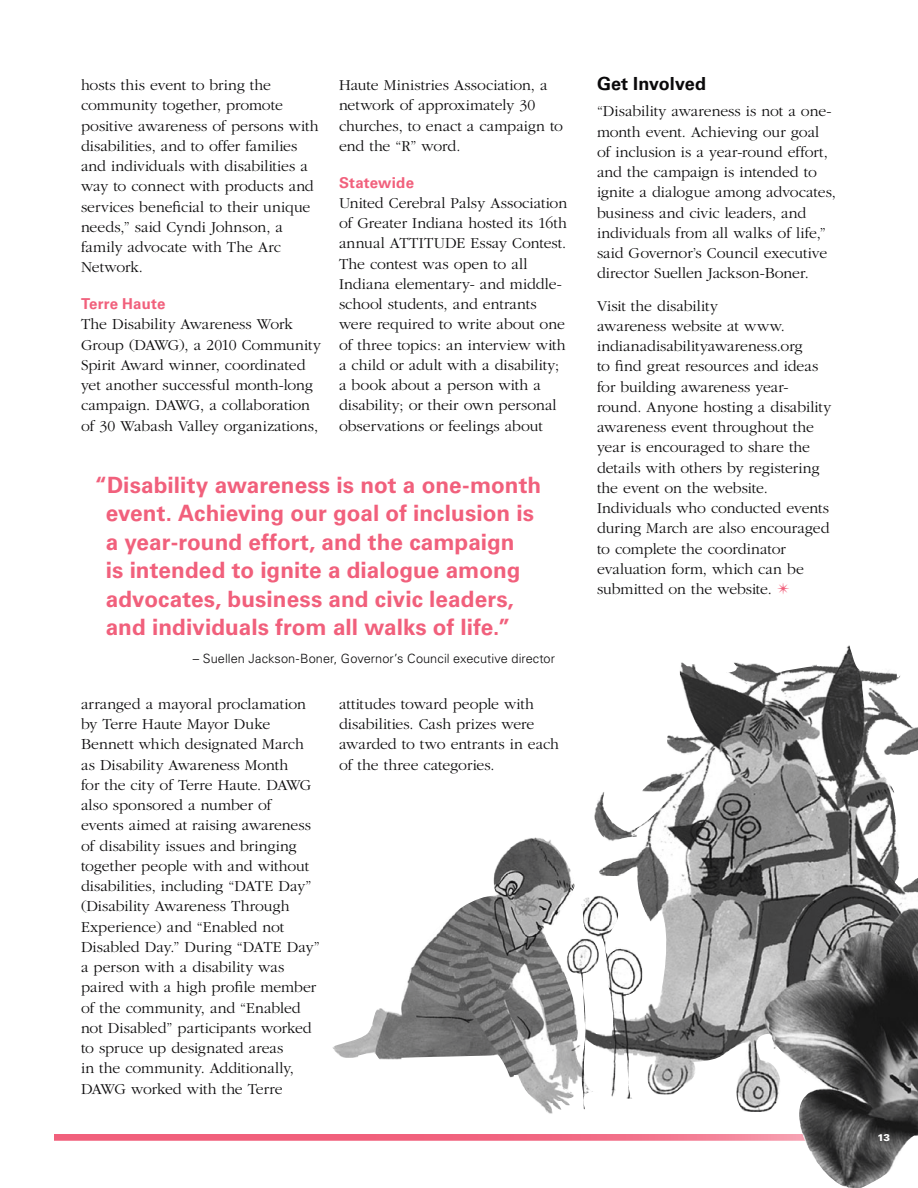
<style>
.page{position:relative;width:918px;height:1188px;background:#fff}
.page>*{position:absolute;margin:0;border:0;box-sizing:border-box;transform-origin:0 0}
.t1{font:700 22.5px/28.5px "Univers";letter-spacing:.005em;color:#f1607c}
.t2{font:700 18px "Univers";letter-spacing:.005em;color:#0b0a0b}
.t3{font:300 15.75px/20.2px "Garamond";color:#0b0a0b}
.t4{font:700 15px "Univers";letter-spacing:.015em;color:#f1607c}
.t5{font:300 12.75px "Univers";letter-spacing:.005em;color:#0b0a0b}
.t6{font:900 9.75px "Univers";color:#fff}
.s1{color:#f1607c}
</style>
<div class="page">
<div style="left:54px;top:1134px;width:819px;height:7px;background:#f1607c"></div>
<img style="left:332px;top:645px;width:586px;height:543px">
<p class="t3" style="left:81px;top:75px;width:239px">hosts this event to bring the community together, promote positive awareness of persons with disabilities, and to offer families and individuals with disabilities a way to connect with products and services beneficial to their unique needs,” said Cyndi Johnson, a family advocate with The Arc<br>Network.</p>
<p class="t4" style="left:81px;top:295px;width:86px">Terre Haute</p>
<p class="t3" style="left:81px;top:314px;width:241px">The Disability Awareness Work Group (DAWG), a 2010 Community Spirit Award winner, coordinated yet another successful month-long campaign. DAWG, a collaboration of 30 Wabash Valley organizations,</p>
<p class="t3" style="left:339px;top:75px;width:226px">Haute Ministries Association, a network of approximately 30 churches, to enact a campaign to end the “R” word.</p>
<p class="t4" style="left:339px;top:173px;width:77px">Statewide</p>
<p class="t3" style="left:339px;top:193px;width:230px">United Cerebral Palsy Association of Greater Indiana hosted its 16th annual ATTITUDE Essay Contest.<br>The contest was open to all<br>Indiana elementary- and middle&shy;school students, and entrants were required to write about one of three topics: an interview with a child or adult with a disability; a book about a person with a disability; or their own personal observations or feelings about</p>
<p class="t1" style="left:106px;top:471px;width:437px;text-indent:-11px">“Disability awareness is not a one-month event. Achieving our goal of inclusion is a year-round effort, and the campaign<br>is intended to ignite a dialogue among advocates, business and civic leaders, and individuals from all walks of life.”</p>
<p class="t5" style="left:193px;top:651px;width:364px">– Suellen Jackson-Boner, Governor’s Council executive director</p>
<p class="t3" style="left:81px;top:694px;width:240px">arranged a mayoral proclamation by Terre Haute Mayor Duke<br>Bennett which designated March as Disability Awareness Month<br>for the city of Terre Haute. DAWG also sponsored a number of<br>events aimed at raising awareness of disability issues and bringing together people with and without disabilities, including “DATE Day” (Disability Awareness Through<br>Experience) and “Enabled not<br>Disabled Day.” During “DATE Day” a person with a disability was paired with a high profile member of the community, and “Enabled not Disabled” participants worked to spruce up designated areas<br>in the community. Additionally,<br>DAWG worked with the Terre</p>
<p class="t3" style="left:339px;top:694px;width:222px">attitudes toward people with disabilities. Cash prizes were awarded to two entrants in each of the three categories.</p>
<p class="t2" style="left:597px;top:73px;width:111px">Get Involved</p>
<p class="t3" style="left:597px;top:101px;width:240px">“Disability awareness is not a one&shy;month event. Achieving our goal of inclusion is a year-round effort, and the campaign is intended to ignite a dialogue among advocates, business and civic leaders, and individuals from all walks of life,” said Governor’s Council executive director Suellen Jackson-Boner.</p>
<p class="t3" style="left:597px;top:296px;width:236px">Visit the disability<br>awareness website at www. indianadisabilityawareness.org<br>to find great resources and ideas for building awareness year&shy;round. Anyone hosting a disability awareness event throughout the year is encouraged to share the details with others by registering the event on the website.<br>Individuals who conducted events during March are also encouraged to complete the coordinator evaluation form, which can be submitted on the website. <span class="s1">✴</span></p>
<p class="t6" style="left:878px;top:1131px;width:14px">13</p>
</div>
